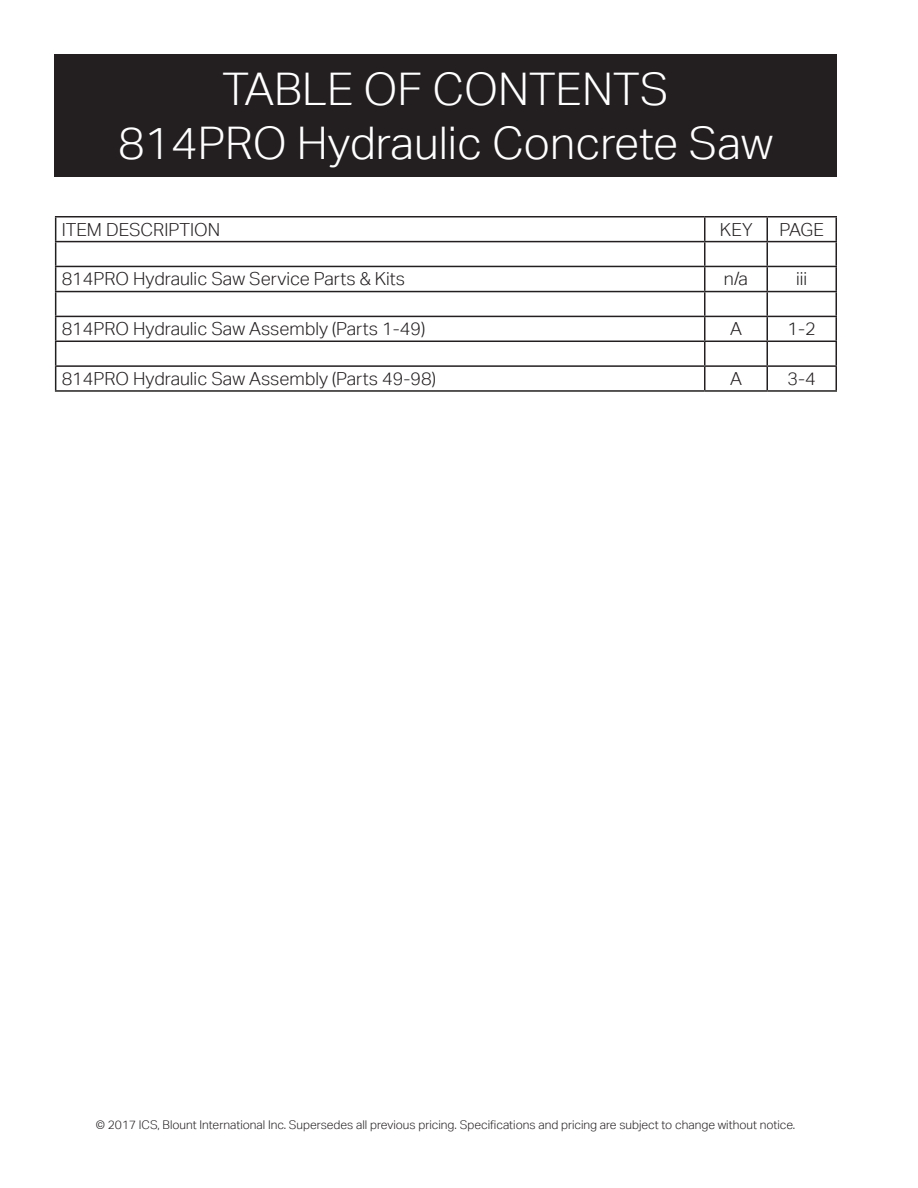
<style>
.page{position:relative;width:918px;height:1188px;background:#fff}
.page>*{position:absolute;margin:0;border:0;box-sizing:border-box;transform-origin:0 0}
.t1{font:300 45px/54px "Aktiv Grotesk";color:#fff;text-align:center}
.t2{font:300 18px "Aktiv Grotesk";color:#231f20}
.t3{font:300 12px "Aktiv Grotesk";color:#231f20}
</style>
<div class="page">
<div style="left:55px;top:55px;width:781px;height:121px;background:#231f20"></div>
<div style="left:54px;top:54px;width:783px;height:123px;border:2px solid #231f20"></div>
<hr style="left:55px;top:216px;width:650px;height:2px;background:#231f20">
<hr style="left:705px;top:216px;width:62px;height:2px;background:#231f20">
<hr style="left:767px;top:216px;width:70px;height:2px;background:#231f20">
<hr style="left:766px;top:217px;width:2px;height:24px;background:#231f20">
<hr style="left:55px;top:241px;width:650px;height:1px;background:#231f20">
<hr style="left:705px;top:241px;width:62px;height:1px;background:#231f20">
<hr style="left:767px;top:241px;width:70px;height:1px;background:#231f20">
<hr style="left:766px;top:242px;width:2px;height:24px;background:#231f20">
<hr style="left:55px;top:266px;width:650px;height:1px;background:#231f20">
<hr style="left:705px;top:266px;width:62px;height:1px;background:#231f20">
<hr style="left:767px;top:266px;width:70px;height:1px;background:#231f20">
<hr style="left:766px;top:267px;width:2px;height:24px;background:#231f20">
<hr style="left:55px;top:291px;width:650px;height:1px;background:#231f20">
<hr style="left:705px;top:291px;width:62px;height:1px;background:#231f20">
<hr style="left:767px;top:291px;width:70px;height:1px;background:#231f20">
<hr style="left:766px;top:292px;width:2px;height:24px;background:#231f20">
<hr style="left:55px;top:316px;width:650px;height:1px;background:#231f20">
<hr style="left:705px;top:316px;width:62px;height:1px;background:#231f20">
<hr style="left:767px;top:316px;width:70px;height:1px;background:#231f20">
<hr style="left:766px;top:317px;width:2px;height:24px;background:#231f20">
<hr style="left:55px;top:341px;width:650px;height:1px;background:#231f20">
<hr style="left:705px;top:341px;width:62px;height:1px;background:#231f20">
<hr style="left:767px;top:341px;width:70px;height:1px;background:#231f20">
<hr style="left:766px;top:342px;width:2px;height:23px;background:#231f20">
<hr style="left:55px;top:365px;width:650px;height:2px;background:#231f20">
<svg style="left:55px;top:217px;width:1px;height:173px"></svg>
<hr style="left:705px;top:365px;width:62px;height:2px;background:#231f20">
<svg style="left:704px;top:217px;width:1px;height:173px"></svg>
<hr style="left:767px;top:365px;width:70px;height:2px;background:#231f20">
<hr style="left:766px;top:367px;width:2px;height:23px;background:#231f20">
<svg style="left:836px;top:217px;width:1px;height:173px"></svg>
<hr style="left:55px;top:390px;width:650px;height:2px;background:#231f20">
<hr style="left:705px;top:390px;width:62px;height:2px;background:#231f20">
<hr style="left:767px;top:390px;width:70px;height:2px;background:#231f20">
<h1 class="t1" style="left:118px;top:62px;width:657px">TABLE OF CONTENTS<br>814PRO Hydraulic Concrete Saw</h1>
<p class="t2" style="left:62px;top:219px;width:160px">ITEM DESCRIPTION</p>
<p class="t2" style="left:720px;top:219px;width:34px">KEY</p>
<p class="t2" style="left:780px;top:219px;width:46px">PAGE</p>
<p class="t2" style="left:62px;top:269px;width:345px">814PRO Hydraulic Saw Service Parts &amp; Kits</p>
<p class="t2" style="left:724px;top:269px;width:26px">n/a</p>
<p class="t2" style="left:796px;top:269px;width:13px">iii</p>
<p class="t2" style="left:62px;top:319px;width:365px">814PRO Hydraulic Saw Assembly (Parts 1-49)</p>
<p class="t2" style="left:730px;top:319px;width:13px">A</p>
<p class="t2" style="left:788px;top:319px;width:30px">1-2</p>
<p class="t2" style="left:62px;top:368px;width:376px">814PRO Hydraulic Saw Assembly (Parts 49-98)</p>
<p class="t2" style="left:730px;top:368px;width:13px">A</p>
<p class="t2" style="left:788px;top:368px;width:30px">3-4</p>
<p class="t3" style="left:96px;top:1118px;width:701px">© 2017 ICS, Blount International Inc. Supersedes all previous pricing. Specifications and pricing are subject to change without notice.</p>
</div>
